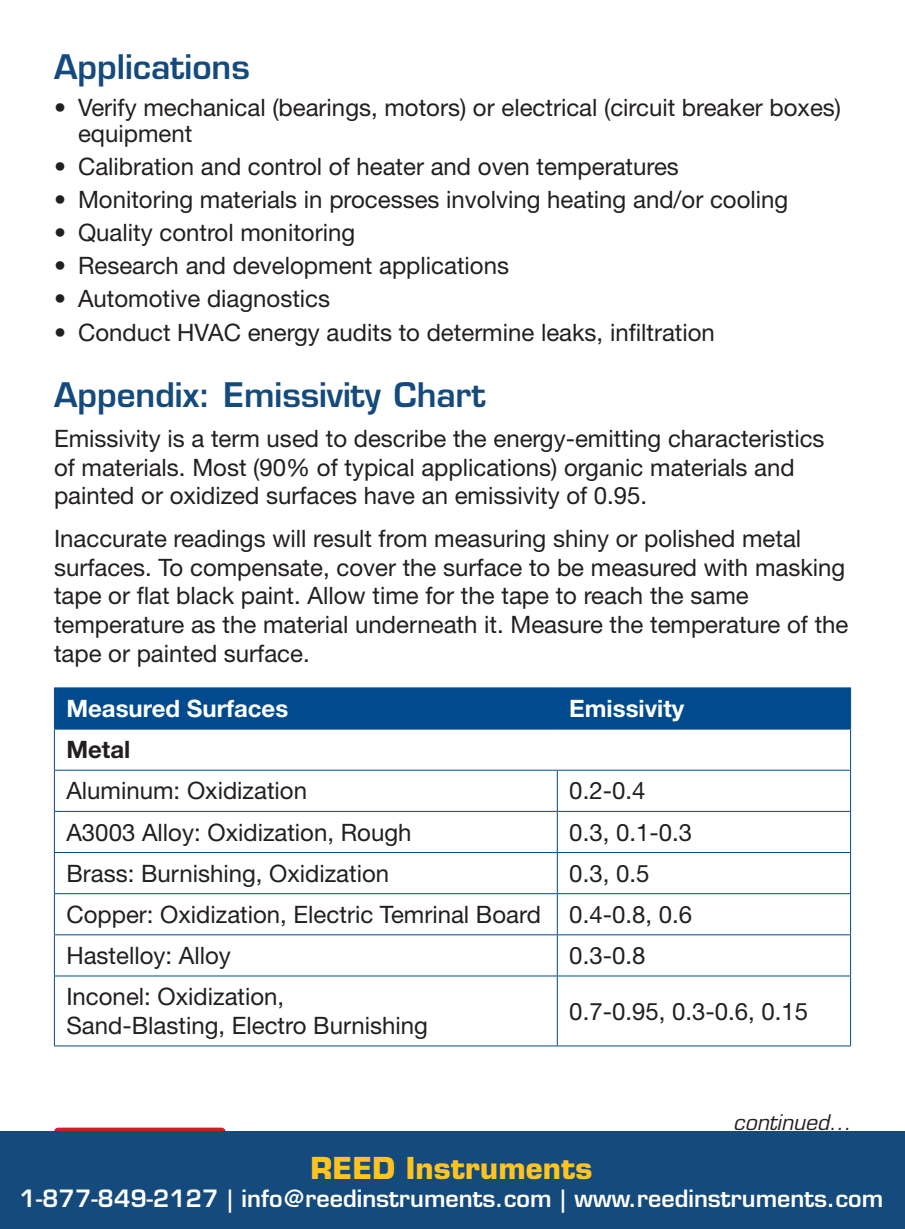
<style>
.page{position:relative;width:905px;height:1229px;background:#fff}
.page>*{position:absolute;margin:0;border:0;box-sizing:border-box;transform-origin:0 0}
.t1{font:600 33px "Eurostile LT Std";color:#144a7c}
.t2{font:700 29.4px "Eurostile LT Std";color:#fec422}
.t3{font:24px/28.8px "Helvetica Neue LT Std";color:#231f20}
.t4{font:700 24px "Helvetica Neue LT Std";color:#fff}
.t5{font:700 24px "Helvetica Neue LT Std";color:#231f20}
.t6{font:600 23.4px "Eurostile LT Std";color:#fff}
.t7{font:italic 21px "Eurostile LT Std";color:#231f20}
</style>
<div class="page">
<div style="left:54px;top:1127px;width:172px;height:47px;background:#d01e25;border-radius:4px"></div>
<div style="left:55px;top:688px;width:795px;height:40px;background:#004a8d"></div>
<hr style="left:54px;top:687px;width:503px;height:1px;background:#004a8d">
<hr style="left:54px;top:688px;width:1px;height:40px;background:#004a8d">
<hr style="left:557px;top:687px;width:293px;height:1px;background:#004a8d">
<hr style="left:556px;top:688px;width:2px;height:40px;background:#004a8d">
<hr style="left:850px;top:688px;width:1px;height:40px;background:#004a8d">
<hr style="left:54px;top:728px;width:503px;height:1px;background:#004a8d">
<hr style="left:54px;top:729px;width:1px;height:41px;background:#004a8d">
<hr style="left:557px;top:728px;width:293px;height:1px;background:#004a8d">
<hr style="left:850px;top:729px;width:1px;height:41px;background:#004a8d">
<hr style="left:54px;top:769px;width:503px;height:1px;background:#004a8d">
<hr style="left:54px;top:770px;width:1px;height:41px;background:#004a8d">
<hr style="left:557px;top:769px;width:293px;height:1px;background:#004a8d">
<hr style="left:556px;top:770px;width:2px;height:41px;background:#004a8d">
<hr style="left:850px;top:770px;width:1px;height:41px;background:#004a8d">
<hr style="left:54px;top:811px;width:503px;height:1px;background:#004a8d">
<hr style="left:54px;top:811px;width:1px;height:41px;background:#004a8d">
<hr style="left:557px;top:811px;width:293px;height:1px;background:#004a8d">
<hr style="left:556px;top:811px;width:2px;height:41px;background:#004a8d">
<hr style="left:850px;top:811px;width:1px;height:41px;background:#004a8d">
<hr style="left:54px;top:852px;width:503px;height:1px;background:#004a8d">
<hr style="left:54px;top:853px;width:1px;height:40px;background:#004a8d">
<hr style="left:557px;top:852px;width:293px;height:1px;background:#004a8d">
<hr style="left:556px;top:853px;width:2px;height:40px;background:#004a8d">
<hr style="left:850px;top:853px;width:1px;height:40px;background:#004a8d">
<hr style="left:54px;top:893px;width:503px;height:1px;background:#004a8d">
<hr style="left:54px;top:894px;width:1px;height:40px;background:#004a8d">
<hr style="left:557px;top:893px;width:293px;height:1px;background:#004a8d">
<hr style="left:556px;top:894px;width:2px;height:40px;background:#004a8d">
<hr style="left:850px;top:894px;width:1px;height:40px;background:#004a8d">
<hr style="left:54px;top:934px;width:503px;height:1px;background:#004a8d">
<hr style="left:54px;top:935px;width:1px;height:40px;background:#004a8d">
<hr style="left:557px;top:934px;width:293px;height:1px;background:#004a8d">
<hr style="left:556px;top:935px;width:2px;height:40px;background:#004a8d">
<hr style="left:850px;top:935px;width:1px;height:40px;background:#004a8d">
<hr style="left:54px;top:975px;width:503px;height:1px;background:#004a8d">
<hr style="left:54px;top:976px;width:1px;height:69px;background:#004a8d">
<hr style="left:557px;top:975px;width:293px;height:1px;background:#004a8d">
<hr style="left:556px;top:976px;width:2px;height:69px;background:#004a8d">
<hr style="left:850px;top:976px;width:1px;height:69px;background:#004a8d">
<hr style="left:54px;top:1045px;width:503px;height:1px;background:#004a8d">
<hr style="left:557px;top:1045px;width:293px;height:1px;background:#004a8d">
<div style="left:0;top:1131px;width:904px;height:97px;background:#144a7c"></div>
<h1 class="t1" style="left:54px;top:46px;width:197px">Applications</h1>
<p class="t3" style="left:78px;top:94px;width:764px;line-height:26.1px;text-indent:-24px">• Verify mechanical (bearings, motors) or electrical (circuit breaker boxes) equipment</p>
<p class="t3" style="left:54px;top:152px;width:626px">• Calibration and control of heater and oven temperatures</p>
<p class="t3" style="left:54px;top:185px;width:735px">• Monitoring materials in processes involving heating and/or cooling</p>
<p class="t3" style="left:54px;top:218px;width:302px">• Quality control monitoring</p>
<p class="t3" style="left:54px;top:251px;width:456px">• Research and development applications</p>
<p class="t3" style="left:54px;top:284px;width:278px">• Automotive diagnostics</p>
<p class="t3" style="left:54px;top:317px;width:662px">• Conduct HVAC energy audits to determine leaks, infiltration</p>
<h1 class="t1" style="left:54px;top:374px;width:433px">Appendix: Emissivity Chart</h1>
<p class="t3" style="left:54px;top:423px;width:772px">Emissivity is a term used to describe the energy-emitting characteristics of materials. Most (90% of typical applications) organic materials and painted or oxidized surfaces have an emissivity of 0.95.</p>
<p class="t3" style="left:54px;top:523px;width:796px">Inaccurate readings will result from measuring shiny or polished metal surfaces. To compensate, cover the surface to be measured with masking tape or flat black paint. Allow time for the tape to reach the same temperature as the material underneath it. Measure the temperature of the tape or painted surface.</p>
<p class="t4" style="left:66px;top:693px;width:223px">Measured Surfaces</p>
<p class="t4" style="left:569px;top:693px;width:117px">Emissivity</p>
<p class="t5" style="left:66px;top:735px;width:65px">Metal</p>
<p class="t3" style="left:66px;top:776px;width:242px">Aluminum: Oxidization</p>
<p class="t3" style="left:569px;top:776px;width:78px">0.2-0.4</p>
<p class="t3" style="left:66px;top:817px;width:346px">A3003 Alloy: Oxidization, Rough</p>
<p class="t3" style="left:569px;top:817px;width:124px">0.3, 0.1-0.3</p>
<p class="t3" style="left:66px;top:858px;width:324px">Brass: Burnishing, Oxidization</p>
<p class="t3" style="left:66px;top:852px;width:627px;line-height:41.1px;text-indent:503px">0.3, 0.5<br>Copper: Oxidization, Electric Temrinal Board 0.4-0.8, 0.6<br>Hastelloy: Alloy</p>
<p class="t3" style="left:569px;top:940px;width:78px">0.3-0.8</p>
<p class="t3" style="left:66px;top:981px;width:363px">Inconel: Oxidization,<br>Sand-Blasting, Electro Burnishing</p>
<p class="t3" style="left:569px;top:996px;width:240px">0.7-0.95, 0.3-0.6, 0.15</p>
<p class="t7" style="left:733px;top:1110px;width:119px">continued...</p>
<p class="t2" style="left:310px;top:1149px;width:283px">REED Instruments</p>
<p class="t6" style="left:20px;top:1183px;width:865px">1-877-849-2127 | info@reedinstruments.com | www.reedinstruments.com</p>
</div>
